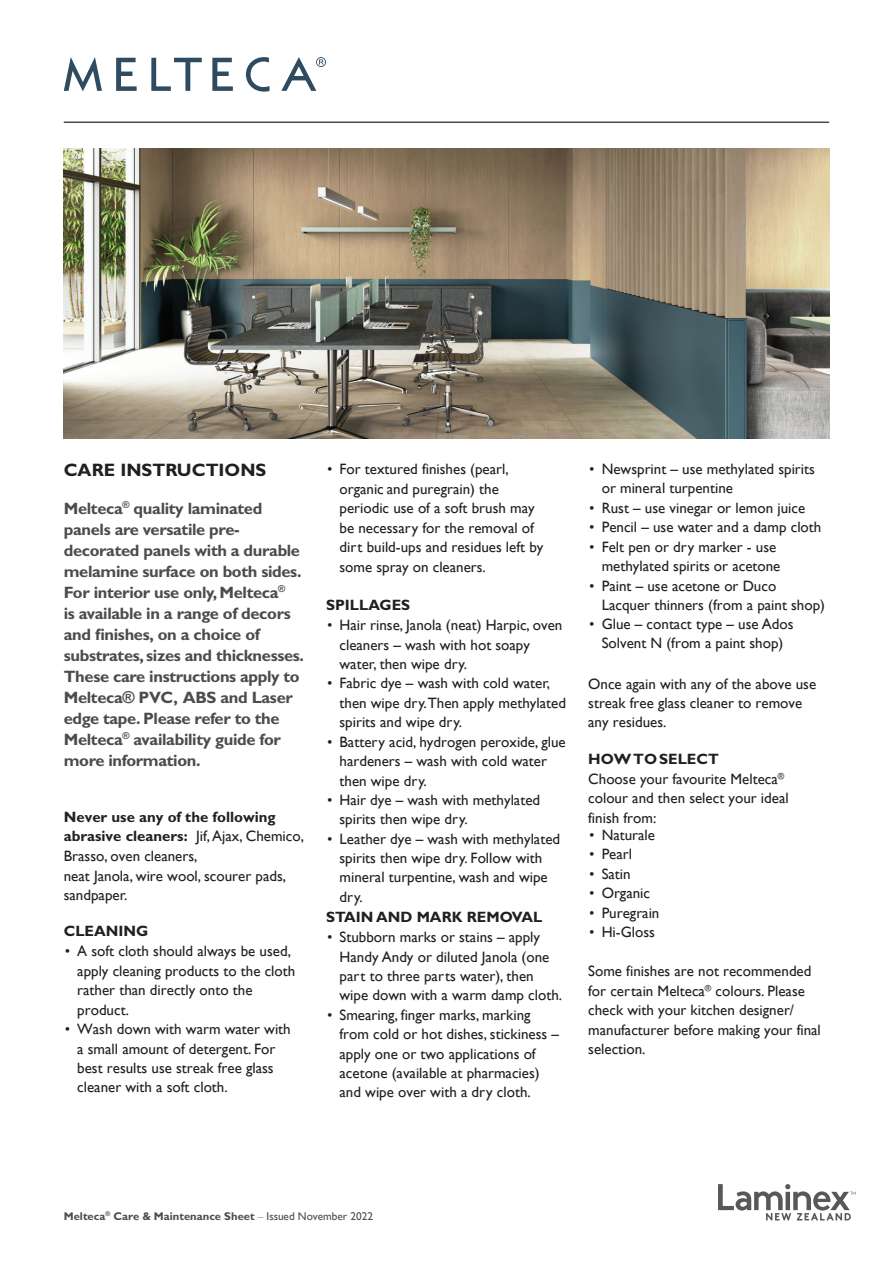
<style>
.page{position:relative;width:893px;height:1263px;background:#fff}
.page>*{position:absolute;margin:0;border:0;box-sizing:border-box;transform-origin:0 0}
.t1{font:700 18px "Gill Sans";color:#231f20}
.t2{font:700 16.5px/21px "Gill Sans";letter-spacing:-.02em;color:#4b4c4d}
.t3{font:15px/19.4px "Gill Sans";color:#231f20}
.t4{font:700 15px "Gill Sans";color:#231f20}
.t5{font:700 11.25px "Gill Sans";color:#4b4c4d}
.s1{font-weight:700}
.s2{font-weight:300}
.s3{font-weight:400}
</style>
<div class="page">
<svg style="left:718px;top:1184px;width:138px;height:36px"></svg>
<img style="left:64px;top:149px;width:765px;height:289px">
<svg style="left:64px;top:57px;width:38px;height:34px"></svg>
<svg style="left:246px;top:57px;width:24px;height:35px"></svg>
<svg style="left:116px;top:58px;width:21px;height:33px"></svg>
<svg style="left:212px;top:58px;width:21px;height:33px"></svg>
<svg style="left:151px;top:58px;width:51px;height:33px"></svg>
<svg style="left:281px;top:57px;width:45px;height:34px"></svg>
<hr style="left:64px;top:121px;width:765px;height:2px;background:#4b4c4d">
<p class="t1" style="left:64px;top:459px;width:204px">CARE INSTRUCTIONS</p>
<p class="t2" style="left:64px;top:498px;width:242px">Melteca<sup>®</sup> quality laminated panels are versatile pre&shy;decorated panels with a durable melamine surface on both sides.<br>For interior use only, Melteca<sup>®<br></sup>is available in a range of decors and finishes, on a choice of substrates, sizes and thicknesses.<br>These care instructions apply to<br>Melteca® PVC, ABS and Laser edge tape. Please refer to the<br>Melteca<sup>®</sup> availability guide for more information.</p>
<p class="t3" style="left:64px;top:807px;width:242px"><span class="s1">Never use any of the following abrasive cleaners:</span> Jif, Ajax, Chemico,<br>Brasso, oven cleaners,<br>neat Janola, wire wool, scourer pads, sandpaper.</p>
<p class="t4" style="left:64px;top:922px;width:86px">CLEANING</p>
<p class="t3" style="left:77px;top:942px;width:220px;text-indent:-14px"><span class="s2">•</span> A soft cloth should always be used, apply cleaning products to the cloth rather than directly onto the product.</p>
<p class="t3" style="left:77px;top:1020px;width:215px;text-indent:-14px"><span class="s2">•</span> Wash down with warm water with a small amount of detergent. For best results use streak free glass cleaner with a soft cloth.</p>
<p class="t3" style="left:339px;top:460px;width:205px;text-indent:-14px"><span class="s2">•</span> For textured finishes (pearl, organic and puregrain) the periodic use of a soft brush may be necessary for the removal of dirt build-ups and residues left by some spray on cleaners.</p>
<p class="t4" style="left:326px;top:596px;width:86px">SPILLAGES</p>
<p class="t3" style="left:339px;top:616px;width:224px;text-indent:-14px"><span class="s2">•</span> Hair rinse, Janola (neat) Harpic, oven cleaners – wash with hot soapy water, then wipe dry.</p>
<p class="t3" style="left:339px;top:674px;width:228px;text-indent:-13px"><span class="s2">•</span> Fabric dye – wash with cold water, then wipe dry. Then apply methylated spirits and wipe dry.</p>
<p class="t3" style="left:339px;top:732px;width:228px;text-indent:-13px"><span class="s2">•</span> Battery acid, hydrogen peroxide, glue hardeners – wash with cold water then wipe dry.</p>
<p class="t3" style="left:339px;top:791px;width:202px;text-indent:-14px"><span class="s2">•</span> Hair dye – wash with methylated spirits then wipe dry.</p>
<p class="t3" style="left:339px;top:829px;width:222px;text-indent:-14px"><span class="s2">•</span> Leather dye – wash with methylated spirits then wipe dry. Follow with mineral turpentine, wash and wipe dry.</p>
<p class="t4" style="left:326px;top:908px;width:218px">STAIN AND MARK REMOVAL</p>
<p class="t3" style="left:339px;top:928px;width:224px;text-indent:-14px"><span class="s2">•</span> Stubborn marks or stains – apply<br>Handy Andy or diluted Janola (one part to three parts water), then wipe down with a warm damp cloth.</p>
<p class="t3" style="left:339px;top:1005px;width:221px;text-indent:-14px"><span class="s2">•</span> Smearing, finger marks, marking from cold or hot dishes, stickiness – apply one or two applications of acetone (available at pharmacies) and wipe over with a dry cloth.</p>
<p class="t3" style="left:602px;top:460px;width:215px;text-indent:-14px"><span class="s2">•</span> Newsprint – use methylated spirits or mineral turpentine</p>
<p class="t3" style="left:588px;top:498px;width:218px"><span class="s2">•</span> Rust – use vinegar or lemon juice</p>
<p class="t3" style="left:588px;top:518px;width:235px"><span class="s2">•</span> Pencil – use water and a damp cloth</p>
<p class="t3" style="left:588px;top:537px;width:194px;text-align:right"><span class="s2">•</span> Felt pen or dry marker - use methylated spirits or acetone</p>
<p class="t3" style="left:602px;top:576px;width:225px;text-indent:-14px"><span class="s2">•</span> Paint – use acetone or Duco<br>Lacquer thinners (from a paint shop)</p>
<p class="t3" style="left:588px;top:615px;width:207px;line-height:18.9px;text-align:center"><span class="s2">•</span> Glue – contact type – use Ados<br>Solvent N (from a paint shop)</p>
<p class="t3" style="left:588px;top:674px;width:229px">Once again with any of the above use streak free glass cleaner to remove any residues.</p>
<p class="t3" style="left:588px;top:749px;width:202px"><span class="s1">HOW TO SELECT<br></span>Choose your favourite Melteca<sup>® </sup>colour and then select your ideal finish from:</p>
<p class="t3" style="left:588px;top:825px;width:68px"><span class="s2">•</span> Naturale</p>
<p class="t3" style="left:588px;top:845px;width:45px"><span class="s2">•</span> Pearl</p>
<p class="t3" style="left:588px;top:864px;width:44px"><span class="s2">•</span> Satin</p>
<p class="t3" style="left:588px;top:884px;width:63px"><span class="s2">•</span> Organic</p>
<p class="t3" style="left:588px;top:903px;width:73px"><span class="s2">•</span> Puregrain</p>
<p class="t3" style="left:588px;top:923px;width:68px"><span class="s2">•</span> Hi-Gloss</p>
<p class="t3" style="left:588px;top:962px;width:234px">Some finishes are not recommended for certain Melteca<sup>®</sup> colours. Please check with your kitchen designer/ manufacturer before making your final selection.</p>
<p class="t5" style="left:64px;top:1210px;width:311px">Melteca<sup>®</sup> Care &amp; Maintenance Sheet <span class="s2">–</span> <span class="s3">Issued November 2022</span></p>
</div>
